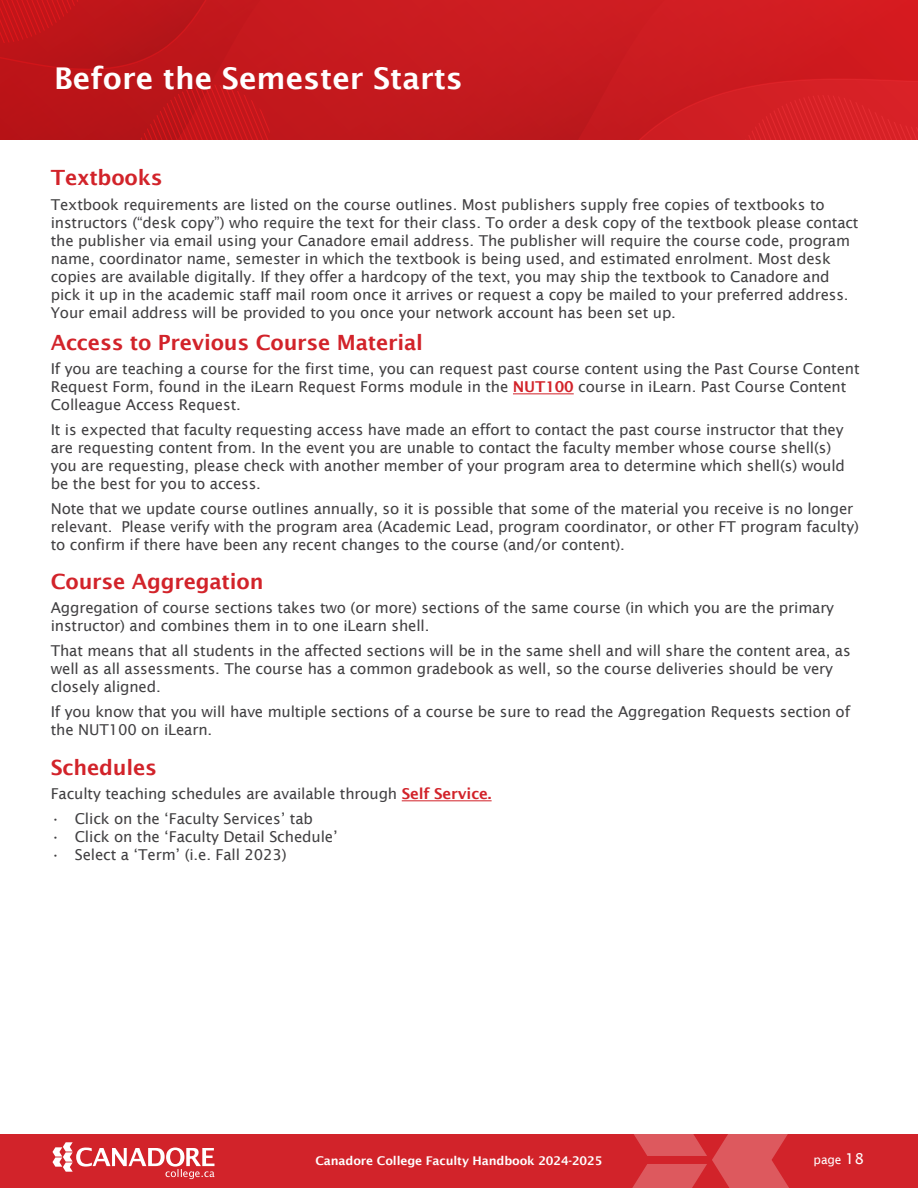
<style>
.page{position:relative;width:918px;height:1188px;background:#fff}
.page>*{position:absolute;margin:0;border:0;box-sizing:border-box;transform-origin:0 0}
.t1{font:600 30px "Lucida Sans";color:#fff}
.t2{font:600 21px "Lucida Sans";letter-spacing:-.01em;color:#d2232a}
.t3{font:15px/18px "Lucida Sans";letter-spacing:-.01em;color:#414042}
.t4{font:600 12px "Lucida Sans";letter-spacing:-.01em;color:#fff}
.t5{font:12px "Lucida Sans";color:#fff}
.s1{font-weight:600;color:#d2232a}
.s2{font-size:15px}
</style>
<div class="page">
<svg style="left:0;top:0;width:918px;height:140px;background:#c6191e"></svg>
<div style="left:0;top:1134px;width:918px;height:54px;background:#d2232a"></div>
<svg style="left:53px;top:1142px;width:162px;height:37px"></svg>
<svg style="left:632px;top:1134px;width:157px;height:54px"></svg>
<hr style="left:513px;top:393px;width:61px;height:1px;background:#d2232a">
<hr style="left:402px;top:800px;width:90px;height:1px;background:#d2232a">
<h1 class="t1" style="left:54px;top:61px;width:410px">Before the Semester Starts</h1>
<h2 class="t2" style="left:51px;top:165px;width:113px">Textbooks</h2>
<p class="t3" style="left:51px;top:195px;width:809px">Textbook requirements are listed on the course outlines. Most publishers supply free copies of textbooks to instructors (“desk copy”) who require the text for their class. To order a desk copy of the textbook please contact the publisher via email using your Canadore email address. The publisher will require the course code, program name, coordinator name, semester in which the textbook is being used, and estimated enrolment. Most desk copies are available digitally. If they offer a hardcopy of the text, you may ship the textbook to Canadore and pick it up in the academic staff mail room once it arrives or request a copy be mailed to your preferred address.<br>Your email address will be provided to you once your network account has been set up.</p>
<h2 class="t2" style="left:51px;top:330px;width:374px">Access to Previous Course Material</h2>
<p class="t3" style="left:51px;top:360px;width:810px">If you are teaching a course for the first time, you can request past course content using the Past Course Content<br>Request Form, found in the iLearn Request Forms module in the <span class="s1">NUT100</span> course in iLearn. Past Course Content<br>Colleague Access Request.</p>
<p class="t3" style="left:51px;top:421px;width:796px">It is expected that faculty requesting access have made an effort to contact the past course instructor that they are requesting content from. In the event you are unable to contact the faculty member whose course shell(s) you are requesting, please check with another member of your program area to determine which shell(s) would be the best for you to access.</p>
<p class="t3" style="left:51px;top:500px;width:810px">Note that we update course outlines annually, so it is possible that some of the material you receive is no longer relevant. Please verify with the program area (Academic Lead, program coordinator, or other FT program faculty) to confirm if there have been any recent changes to the course (and/or content).</p>
<h2 class="t2" style="left:51px;top:569px;width:214px">Course Aggregation</h2>
<p class="t3" style="left:51px;top:599px;width:785px">Aggregation of course sections takes two (or more) sections of the same course (in which you are the primary instructor) and combines them in to one iLearn shell.</p>
<p class="t3" style="left:51px;top:642px;width:801px">That means that all students in the affected sections will be in the same shell and will share the content area, as well as all assessments. The course has a common gradebook as well, so the course deliveries should be very closely aligned.</p>
<p class="t3" style="left:51px;top:702px;width:801px">If you know that you will have multiple sections of a course be sure to read the Aggregation Requests section of the NUT100 on iLearn.</p>
<h2 class="t2" style="left:51px;top:755px;width:108px">Schedules</h2>
<p class="t3" style="left:51px;top:785px;width:442px">Faculty teaching schedules are available through <span class="s1">Self Service.</span></p>
<p class="t3" style="left:51px;top:810px;width:264px">• Click on the ‘Faculty Services’ tab</p>
<p class="t3" style="left:51px;top:828px;width:289px">• Click on the ‘Faculty Detail Schedule’</p>
<p class="t3" style="left:51px;top:846px;width:238px">• Select a ‘Term’ (i.e. Fall 2023)</p>
<p class="t4" style="left:561px;top:1153px;width:9px">3</p>
<p class="t4" style="left:595px;top:1153px;width:9px">4</p>
<p class="t5" style="left:814px;top:1153px;width:52px">page <span class="s2">18</span></p>
<p class="t4" style="left:316px;top:1153px;width:288px">Canadore College Faculty Handbook 2024-2025</p>
</div>
